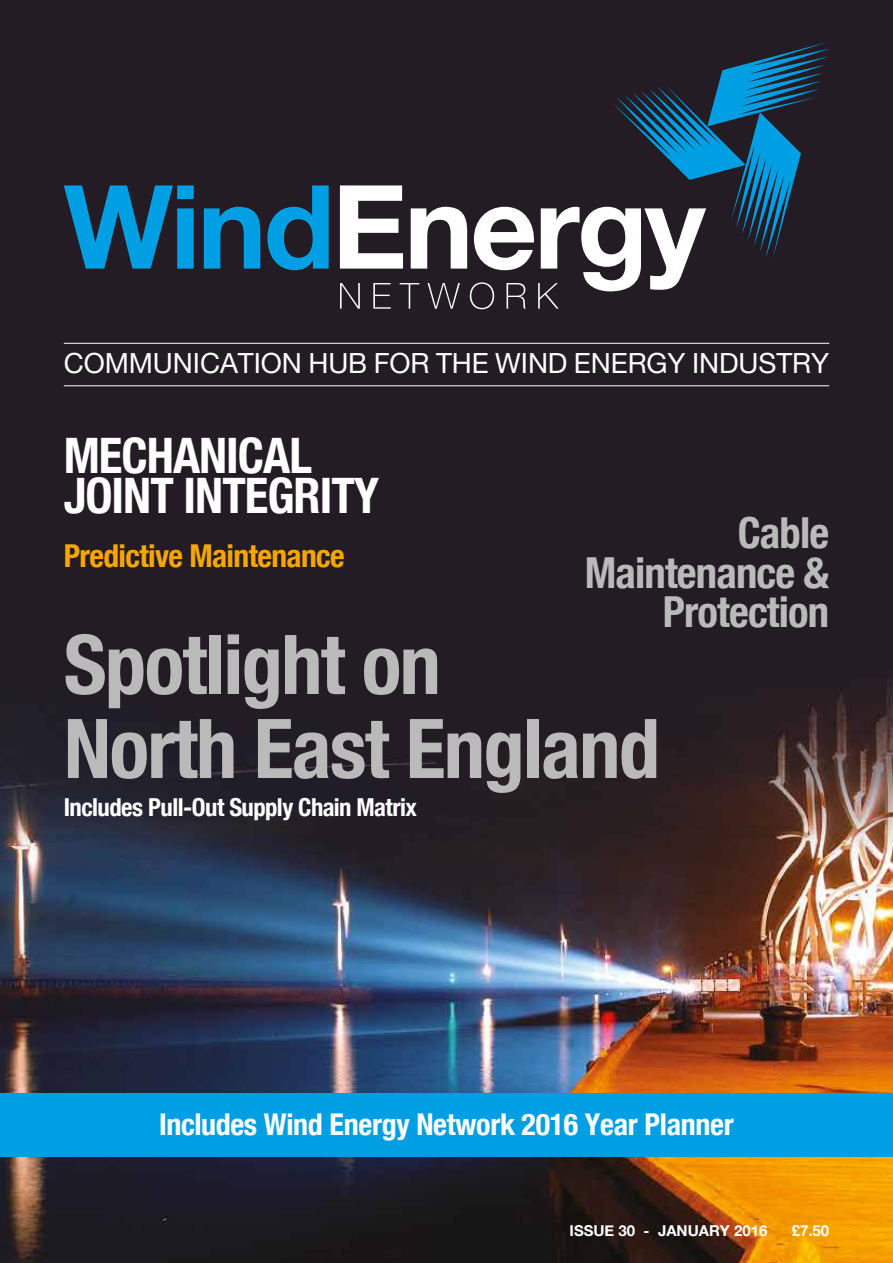
<style>
.page{position:relative;width:893px;height:1263px;background:#fff}
.page>*{position:absolute;margin:0;border:0;box-sizing:border-box;transform-origin:0 0}
.t1{font:700 condensed 82.5px/84px "Helvetica Neue";letter-spacing:-.02em;color:#bababa}
.t2{font:700 condensed 48.9px/40.5px "Helvetica Neue";letter-spacing:-.02em;color:#fff}
.t3{font:700 condensed 42.75px/39.6px "Helvetica Neue";letter-spacing:-.02em;color:#bababa;text-align:right}
.t4{font:700 condensed 31.5px "Helvetica Neue";letter-spacing:-.02em;color:#f7a600}
.t5{font:700 condensed 30px "Helvetica Neue";letter-spacing:-.01em;color:#fff}
.t6{font:27.75px "Helvetica Neue";letter-spacing:-.005em;color:#fff}
.t7{font:700 condensed 24.75px "Helvetica Neue";letter-spacing:-.025em;color:#fff}
.t8{font:700 15px "Helvetica Neue";color:#fff}
.s1{font-weight:200;color:#f28e00}
</style>
<div class="page">
<img style="left:0;top:0;width:893px;height:1263px">
<hr style="left:64px;top:343px;width:765px;height:1px;background:#fff">
<hr style="left:64px;top:385px;width:765px;height:1px;background:#fff">
<svg style="left:64px;top:185px;width:130px;height:84px;background:#0f648d"></svg>
<svg style="left:204px;top:207px;width:56px;height:62px;background:#0c6f9d"></svg>
<svg style="left:267px;top:185px;width:62px;height:85px;background:#0f638c"></svg>
<svg style="left:340px;top:42px;width:489px;height:267px;background:#3a424e"></svg>
<div style="left:0;top:1093px;width:893px;height:64px;background:#009fe3"></div>
<p class="t6" style="left:64px;top:346px;width:767px">COMMUNICATION HUB FOR THE WIND ENERGY INDUSTRY</p>
<h2 class="t2" style="left:64px;top:434px;width:317px">MECHANICAL<br>JOINT INTEGRITY</h2>
<p class="t4" style="left:64px;top:537px;width:283px">Predictive Maintenance</p>
<h3 class="t3" style="left:585px;top:513px;width:246px">Cable<br>Maintenance &amp;<br>Protection</h3>
<h1 class="t1" style="left:64px;top:621px;width:598px">Spotlight on<br>North East England</h1>
<p class="t7" style="left:64px;top:792px;width:355px">Includes Pull-Out Supply Chain Matrix</p>
<p class="t5" style="left:159px;top:1106px;width:576px">Includes Wind Energy Network 2016 Year Planner</p>
<p class="t8" style="left:570px;top:1221px;width:261px">ISSUE 30 - JANUARY 2016 <span class="s1">|</span> £7.50</p>
</div>
